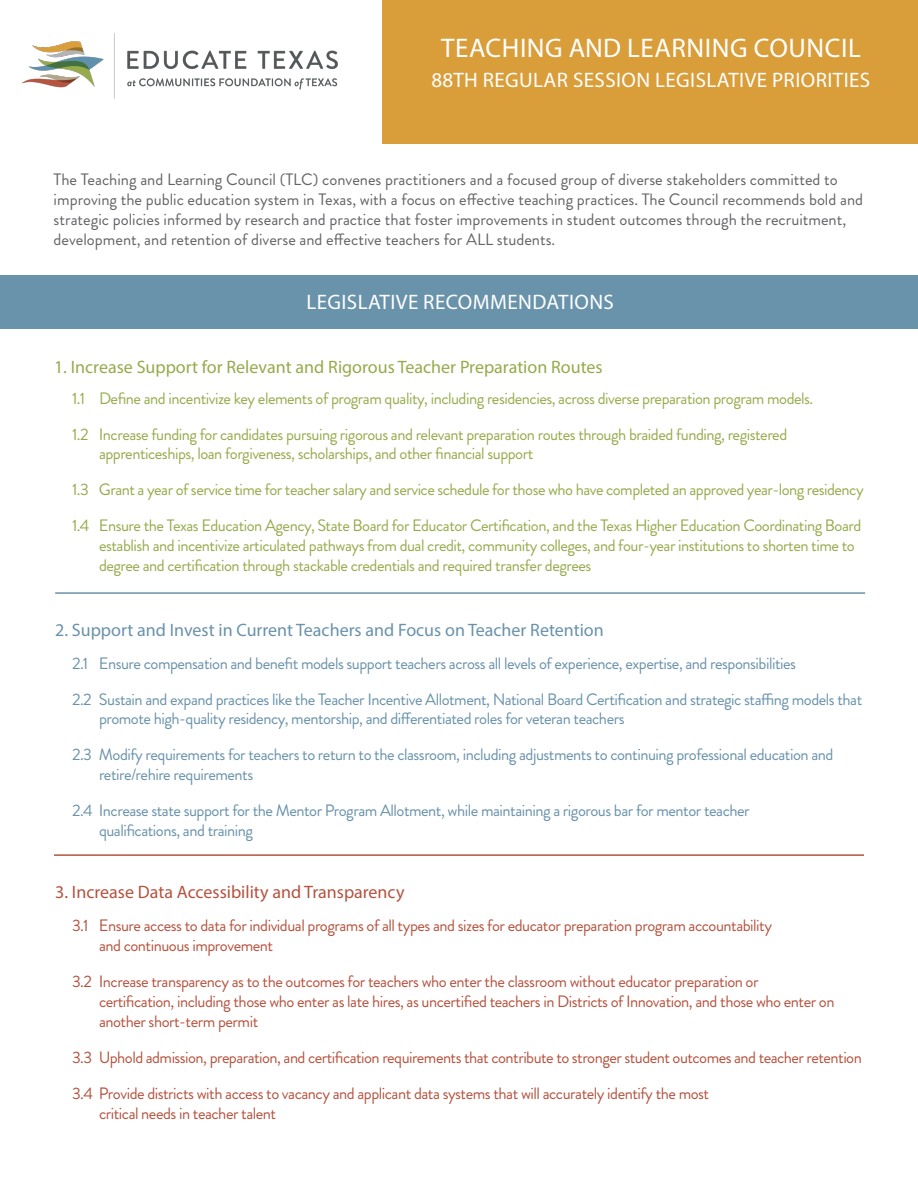
<style>
.page{position:relative;width:918px;height:1188px;background:#fff}
.page>*{position:absolute;margin:0;border:0;box-sizing:border-box;transform-origin:0 0}
.Subhead{font:27px "Myriad Pro";letter-spacing:.02em;color:#fff}
.Subhead-2{font:21px "Myriad Pro";letter-spacing:.02em;color:#fff}
.Body{font:18px "Myriad Pro";color:#96aa4b}
.Body-2{font:18px "Myriad Pro";color:#6992ab}
.Body-3{font:18px "Myriad Pro";color:#b5533f}
.Body-4{font:16.5px/19.8px "Brandon Grotesque";letter-spacing:-.03em;color:#b5533f}
.Body-5{font:16.5px/19.8px "Brandon Grotesque";letter-spacing:-.03em;color:#96aa4b}
.Body-6{font:16.5px/19.8px "Brandon Grotesque";letter-spacing:-.03em;color:#6992ab}
.Body-7{font:16.5px/19.8px "Brandon Grotesque";color:#636366}
.Body-8{font:16.5px "Brandon Grotesque";letter-spacing:-.03em;color:#97ab4c}
.s1{color:#96aa4b}
</style>
<div class="page">
<div style="left:383px;top:0;width:535px;height:144px;background:#d99e3a"></div>
<img style="left:22px;top:33px;width:315px;height:66px">
<div style="left:0;top:275px;width:918px;height:54px;background:#6992ab"></div>
<hr style="left:55px;top:592px;width:810px;height:2px;background:#6992ab">
<hr style="left:54px;top:854px;width:810px;height:2px;background:#b5533f">
<p class="Subhead" style="left:441px;top:32px;width:421px">TEACHING AND LEARNING COUNCIL</p>
<p class="Subhead-2" style="left:432px;top:67px;width:440px">88TH REGULAR SESSION LEGISLATIVE PRIORITIES</p>
<p class="Body-7" style="left:54px;top:170px;width:811px">The Teaching and Learning Council (TLC) convenes practitioners and a focused group of diverse stakeholders committed to improving the public education system in Texas, with a focus on effective teaching practices. The Council recommends bold and strategic policies informed by research and practice that foster improvements in student outcomes through the recruitment, development, and retention of diverse and effective teachers for ALL students.</p>
<p class="Subhead-2" style="left:306px;top:289px;width:309px">LEGISLATIVE RECOMMENDATIONS</p>
<p class="Body" style="left:54px;top:355px;width:550px">1. Increase Support for Relevant and Rigorous Teacher Preparation Routes</p>
<p class="Body-8" style="left:72px;top:387px;width:743px"><span class="s1">1.1</span> Define and incentivize key elements of program quality, including residencies, across diverse preparation program models<span class="s1">.</span></p>
<p class="Body-5" style="left:99px;top:424px;width:690px;text-indent:-27px">1.2 Increase funding for candidates pursuing rigorous and relevant preparation routes through braided funding, registered apprenticeships, loan forgiveness, scholarships, and other financial support</p>
<p class="Body-5" style="left:72px;top:480px;width:793px">1.3 Grant a year of service time for teacher salary and service schedule for those who have completed an approved year-long residency</p>
<p class="Body-5" style="left:99px;top:516px;width:764px;text-indent:-27px">1.4 Ensure the Texas Education Agency, State Board for Educator Certification, and the Texas Higher Education Coordinating Board establish and incentivize articulated pathways from dual credit, community colleges, and four-year institutions to shorten time to degree and certification through stackable credentials and required transfer degrees</p>
<p class="Body-2" style="left:55px;top:619px;width:550px">2. Support and Invest in Current Teachers and Focus on Teacher Retention</p>
<p class="Body-6" style="left:72px;top:653px;width:726px">2.1 Ensure compensation and benefit models support teachers across all levels of experience, expertise, and responsibilities</p>
<p class="Body-6" style="left:99px;top:689px;width:765px;text-indent:-27px">2.2 Sustain and expand practices like the Teacher Incentive Allotment, National Board Certification and strategic staffing models that promote high-quality residency, mentorship, and differentiated roles for veteran teachers</p>
<p class="Body-6" style="left:99px;top:745px;width:736px;text-indent:-27px">2.3 Modify requirements for teachers to return to the classroom, including adjustments to continuing professional education and retire/rehire requirements</p>
<p class="Body-6" style="left:99px;top:801px;width:652px;text-indent:-27px">2.4 Increase state support for the Mentor Program Allotment, while maintaining a rigorous bar for mentor teacher qualifications, and training</p>
<p class="Body-3" style="left:55px;top:881px;width:351px">3. Increase Data Accessibility and Transparency</p>
<p class="Body-4" style="left:99px;top:916px;width:675px;text-indent:-27px">3.1 Ensure access to data for individual programs of all types and sizes for educator preparation program accountability and continuous improvement</p>
<p class="Body-4" style="left:99px;top:972px;width:737px;text-indent:-27px">3.2 Increase transparency as to the outcomes for teachers who enter the classroom without educator preparation or certification, including those who enter as late hires, as uncertified teachers in Districts of Innovation, and those who enter on another short-term permit</p>
<p class="Body-4" style="left:72px;top:1047px;width:791px">3.3 Uphold admission, preparation, and certification requirements that contribute to stronger student outcomes and teacher retention</p>
<p class="Body-4" style="left:99px;top:1083px;width:612px;text-indent:-27px">3.4 Provide districts with access to vacancy and applicant data systems that will accurately identify the most critical needs in teacher talent</p>
</div>
